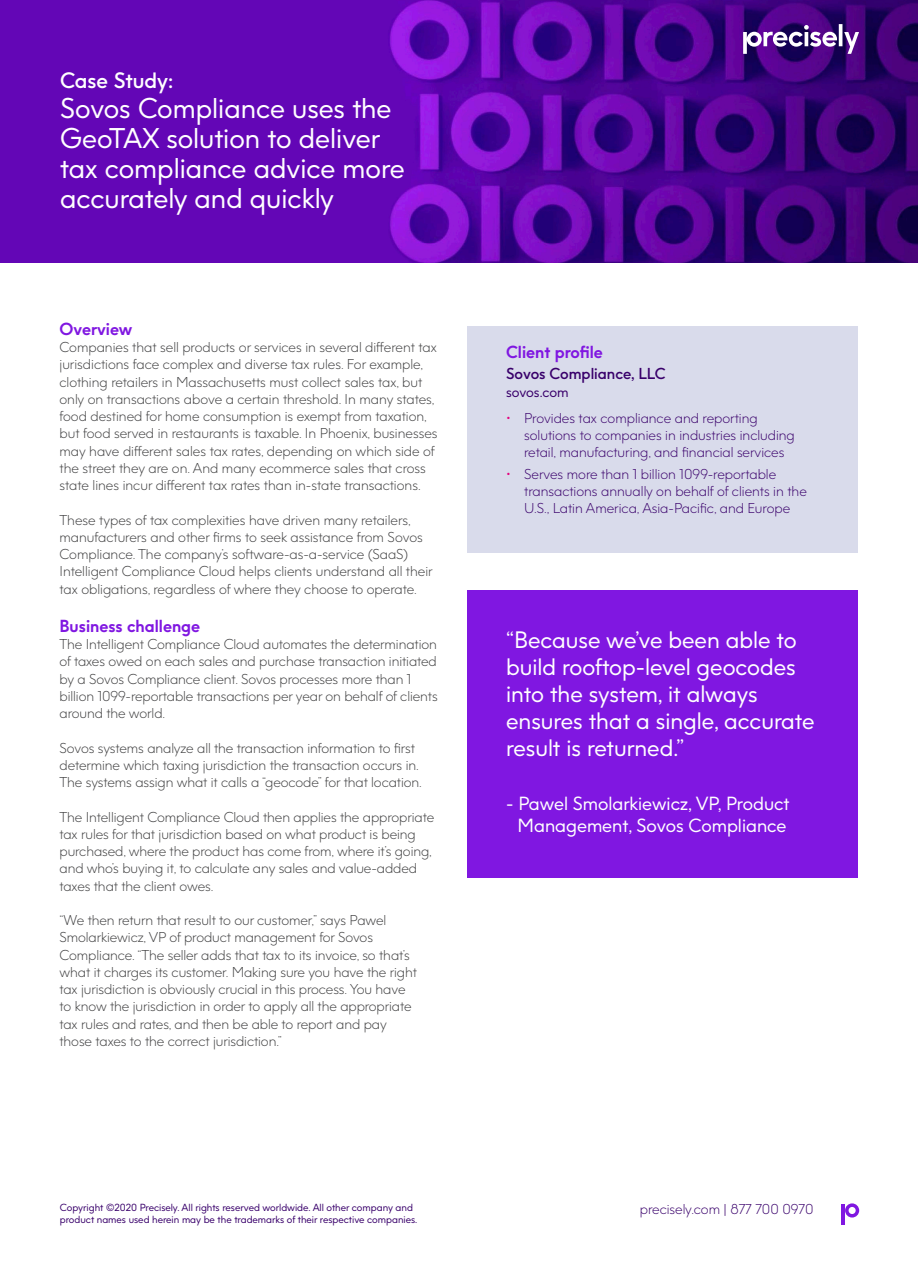
<style>
.page{position:relative;width:918px;height:1263px;background:#fff}
.page>*{position:absolute;margin:0;border:0;box-sizing:border-box;transform-origin:0 0}
.t1{font:27px/30px "Precisely";color:#fff}
.Body{font:22.5px/27px "Precisely";color:#fff}
.t2{font:600 21px "Precisely";color:#fff}
.Body-2{font:18px/21.6px "Precisely";color:#fff;text-align:center}
.Paragraph_Style_1{font:700 16.5px "Precisely";color:#8017e1}
.t3{font:600 15px "Precisely";color:#39006b}
.Paragraph_Style_1-2{font:300 13.5px/17.2px "Precisely";letter-spacing:-.005em;color:#3e3e3f}
.t4{font:300 13.5px/17.2px "Precisely";color:#39006b}
.t5{font:13.5px "Precisely";letter-spacing:-.005em;color:#39006b}
.t6{font:9.75px "Precisely";color:#39006b}
.s1{color:#e5007e}
</style>
<div class="page">
<div style="left:468px;top:326px;width:390px;height:227px;background:#d9dbeb"></div>
<svg style="left:845px;top:1203px;width:14px;height:14px"></svg>
<hr style="left:842px;top:1204px;width:3px;height:20px;background:#8017e1">
<img style="left:1px;top:0;width:917px;height:263px">
<svg style="left:743px;top:24px;width:116px;height:30px"></svg>
<div style="left:468px;top:590px;width:390px;height:287px;background:#8017e1"></div>
<p class="t2" style="left:60px;top:67px;width:115px">Case Study:</p>
<p class="t1" style="left:60px;top:93px;width:333px">Sovos Compliance uses the</p>
<p class="t1" style="left:60px;top:123px;width:346px">GeoTAX solution to deliver tax compliance advice more</p>
<p class="t1" style="left:60px;top:183px;width:275px">accurately and quickly</p>
<p class="Paragraph_Style_1" style="left:60px;top:318px;width:74px">Overview</p>
<p class="Paragraph_Style_1-2" style="left:60px;top:338px;width:379px">Companies that sell products or services in several different tax</p>
<p class="Paragraph_Style_1-2" style="left:60px;top:356px;width:365px">jurisdictions face complex and diverse tax rules. For example,</p>
<p class="Paragraph_Style_1-2" style="left:60px;top:373px;width:380px">clothing retailers in Massachusetts must collect sales tax, but only on transactions above a certain threshold. In many states, food destined for home consumption is exempt from taxation, but food served in restaurants is taxable. In Phoenix, businesses may have different sales tax rates, depending on which side of the street they are on. And many ecommerce sales that cross state lines incur different tax rates than in-state transactions.</p>
<p class="Paragraph_Style_1-2" style="left:60px;top:511px;width:353px">These types of tax complexities have driven many retailers,</p>
<p class="Paragraph_Style_1-2" style="left:60px;top:528px;width:365px">manufacturers and other firms to seek assistance from Sovos</p>
<p class="Paragraph_Style_1-2" style="left:60px;top:545px;width:350px">Compliance. The company’s software-as-a-service (SaaS)</p>
<p class="Paragraph_Style_1-2" style="left:60px;top:563px;width:375px">Intelligent Compliance Cloud helps clients understand all their tax obligations, regardless of where they choose to operate.</p>
<h1 class="Paragraph_Style_1" style="left:60px;top:615px;width:142px">Business challenge</h1>
<h1 class="Paragraph_Style_1-2" style="left:60px;top:635px;width:379px">The Intelligent Compliance Cloud automates the determination of taxes owed on each sales and purchase transaction initiated</h1>
<h1 class="Paragraph_Style_1-2" style="left:60px;top:670px;width:380px">by a Sovos Compliance client. Sovos processes more than 1 billion 1099-reportable transactions per year on behalf of clients around the world.</h1>
<h1 class="Paragraph_Style_1-2" style="left:60px;top:739px;width:357px">Sovos systems analyze all the transaction information to first</h1>
<h1 class="Paragraph_Style_1-2" style="left:60px;top:756px;width:364px">determine which taxing jurisdiction the transaction occurs in.<br>The systems assign what it calls a “geocode” for that location.</h1>
<h1 class="Paragraph_Style_1-2" style="left:60px;top:808px;width:376px">The Intelligent Compliance Cloud then applies the appropriate tax rules for that jurisdiction based on what product is being purchased, where the product has come from, where it’s going, and who’s buying it, to calculate any sales and value-added taxes that the client owes.</h1>
<h1 class="Paragraph_Style_1-2" style="left:60px;top:911px;width:359px">“We then return that result to our customer,” says Pawel Smolarkiewicz, VP of product management for Sovos Compliance. “The seller adds that tax to its invoice, so that’s what it charges its customer. Making sure you have the right tax jurisdiction is obviously crucial in this process. You have to know the jurisdiction in order to apply all the appropriate tax rules and rates, and then be able to report and pay those taxes to the correct jurisdiction.”</h1>
<p class="t6" style="left:60px;top:1201px;width:355px">Copyright ©2020 Precisely. All rights reserved worldwide. All other company and</p>
<p class="t6" style="left:60px;top:1213px;width:359px">product names used herein may be the trademarks of their respective companies.</p>
<p class="Paragraph_Style_1" style="left:506px;top:341px;width:98px">Client profile</p>
<p class="t3" style="left:506px;top:364px;width:161px">Sovos Compliance, LLC</p>
<p class="t5" style="left:506px;top:383px;width:64px">sovos.com</p>
<p class="t4" style="left:524px;top:409px;width:272px;text-indent:-18px"><span class="s1">•</span> Provides tax compliance and reporting solutions to companies in industries including retail, manufacturing, and financial services</p>
<p class="t4" style="left:524px;top:465px;width:284px;text-indent:-18px"><span class="s1">•</span> Serves more than 1 billion 1099-reportable transactions annually on behalf of clients in the<br>U.S., Latin America, Asia-Pacific, and Europe</p>
<p class="Body" style="left:506px;top:626px;width:310px">“Because we’ve been able to build rooftop-level geocodes into the system, it always ensures that a single, accurate</p>
<p class="Body" style="left:506px;top:734px;width:180px">result is returned.”</p>
<p class="Body-2" style="left:506px;top:793px;width:285px">- Pawel Smolarkiewicz, VP, Product<br>Management, Sovos Compliance</p>
<p class="t4" style="left:640px;top:1201px;width:175px">precisely.com | 877 700 0970</p>
</div>
